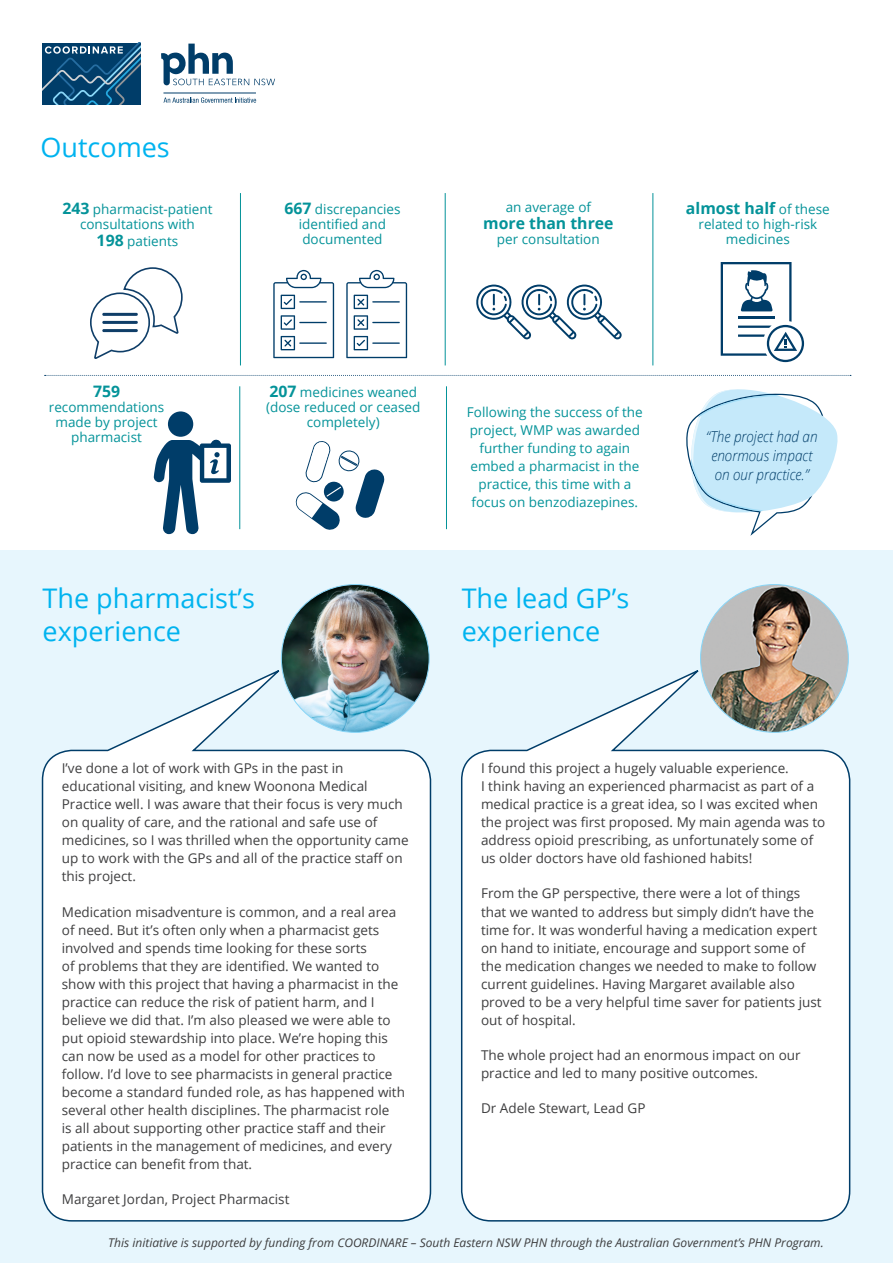
<style>
.page{position:relative;width:893px;height:1263px;background:#fff}
.page>*{position:absolute;margin:0;border:0;box-sizing:border-box;transform-origin:0 0}
.Subheading_new{font:27px/33px "Open Sans";color:#00b3ef}
.Subheading_new-2{font:700 15.75px "Open Sans";color:#049399}
.pull_out_quote{font:italic 300 15px/19px "Open Sans";color:#003d69;text-align:center;scale:.9 1}
.New_Body_copy{font:13.5px/18px "Open Sans";color:#3e3e3f}
.Subheading_new-3{font:13.5px/15px "Open Sans";color:#049399;text-align:center}
.New_Body_copy-2{font:italic 12px "Open Sans";color:#3e3e3f}
.s1{font-weight:700;font-size:15.75px}
.s2{font-weight:400;font-size:13.5px}
</style>
<div class="page">
<div style="left:0;top:550px;width:893px;height:713px;background:#e7f6fd"></div>
<svg style="left:41px;top:667px;width:391px;height:555px;background:#f8fbfc"></svg>
<svg style="left:42px;top:43px;width:99px;height:62px;background:#1c567e"></svg>
<svg style="left:161px;top:44px;width:114px;height:41px"></svg>
<svg style="left:164px;top:97px;width:92px;height:6px"></svg>
<hr style="left:163px;top:93px;width:93px;height:1px;background:#003d69">
<img style="left:281px;top:584px;width:148px;height:148px;border-radius:74px">
<img style="left:701px;top:584px;width:147px;height:148px;border-radius:74px">
<svg style="left:461px;top:665px;width:390px;height:557px;background:#f4f6f7"></svg>
<svg style="left:45px;top:375px;width:806px;height:1px"></svg>
<hr style="left:240px;top:193px;width:1px;height:172px;background:#049399">
<hr style="left:653px;top:193px;width:1px;height:172px;background:#049399">
<hr style="left:446px;top:386px;width:1px;height:143px;background:#049399">
<hr style="left:445px;top:193px;width:1px;height:172px;background:#049399">
<hr style="left:240px;top:386px;width:1px;height:143px;background:#049399">
<svg style="left:686px;top:389px;width:152px;height:147px"></svg>
<svg style="left:721px;top:262px;width:83px;height:100px"></svg>
<svg style="left:273px;top:270px;width:61px;height:88px"></svg>
<svg style="left:346px;top:270px;width:61px;height:88px"></svg>
<svg style="left:90px;top:267px;width:93px;height:92px"></svg>
<svg style="left:476px;top:285px;width:146px;height:55px"></svg>
<svg style="left:295px;top:441px;width:90px;height:89px"></svg>
<div style="left:168px;top:411px;width:25px;height:26px;background:#003d69;border-radius:50%"></div>
<svg style="left:153px;top:439px;width:78px;height:95px"></svg>
<p class="Subheading_new" style="left:40px;top:130px;width:131px">Outcomes</p>
<p class="Subheading_new-3" style="left:62px;top:201px;width:152px"><span class="s1">243</span> pharmacist-patient consultations with</p>
<p class="Subheading_new-3" style="left:97px;top:233px;width:83px"><span class="s1">198</span> patients</p>
<p class="Subheading_new-3" style="left:284px;top:201px;width:118px"><span class="s1">667</span> discrepancies identified and documented</p>
<p class="Subheading_new-3" style="left:506px;top:199px;width:87px">an average of</p>
<p class="Subheading_new-2" style="left:483px;top:213px;width:132px">more than three</p>
<p class="Subheading_new-3" style="left:497px;top:232px;width:104px">per consultation</p>
<p class="Subheading_new-2" style="left:686px;top:197px;width:145px">almost half <span class="s2">of these</span></p>
<p class="Subheading_new-3" style="left:698px;top:216px;width:120px">related to high-risk medicines</p>
<p class="Subheading_new-2" style="left:93px;top:381px;width:29px">759</p>
<p class="Subheading_new-3" style="left:49px;top:400px;width:117px">recommendations made by project pharmacist</p>
<p class="Subheading_new-3" style="left:266px;top:385px;width:156px"><span class="s1">207</span> medicines weaned (dose reduced or ceased completely)</p>
<p class="Subheading_new-3" style="left:467px;top:403px;width:177px;line-height:18px">Following the success of the project, WMP was awarded further funding to again embed a pharmacist in the practice, this time with a focus on benzodiazepines.</p>
<p class="Subheading_new" style="left:43px;top:581px;width:214px">The pharmacist’s experience</p>
<p class="Subheading_new" style="left:462px;top:581px;width:169px">The lead GP’s experience</p>
<p class="pull_out_quote" style="left:706px;top:427px;width:125px">“The project had an enormous impact on our practice.”</p>
<p class="New_Body_copy" style="left:62px;top:759px;width:348px">I’ve done a lot of work with GPs in the past in educational visiting, and knew Woonona Medical Practice well. I was aware that their focus is very much on quality of care, and the rational and safe use of medicines, so I was thrilled when the opportunity came up to work with the GPs and all of the practice staff on this project.</p>
<p class="New_Body_copy" style="left:62px;top:902px;width:345px">Medication misadventure is common, and a real area of need. But it’s often only when a pharmacist gets involved and spends time looking for these sorts<br>of problems that they are identified. We wanted to show with this project that having a pharmacist in the practice can reduce the risk of patient harm, and I believe we did that. I’m also pleased we were able to put opioid stewardship into place. We’re hoping this can now be used as a model for other practices to follow. I’d love to see pharmacists in general practice become a standard funded role, as has happened with several other health disciplines. The pharmacist role<br>is all about supporting other practice staff and their patients in the management of medicines, and every practice can benefit from that.</p>
<p class="New_Body_copy" style="left:62px;top:1189px;width:229px">Margaret Jordan, Project Pharmacist</p>
<p class="New_Body_copy" style="left:481px;top:759px;width:346px">I found this project a hugely valuable experience.<br>I think having an experienced pharmacist as part of a medical practice is a great idea, so I was excited when the project was first proposed. My main agenda was to address opioid prescribing, as unfortunately some of us older doctors have old fashioned habits!</p>
<p class="New_Body_copy" style="left:481px;top:884px;width:342px">From the GP perspective, there were a lot of things that we wanted to address but simply didn’t have the time for. It was wonderful having a medication expert on hand to initiate, encourage and support some of the medication changes we needed to make to follow current guidelines. Having Margaret available also proved to be a very helpful time saver for patients just out of hospital.</p>
<p class="New_Body_copy" style="left:481px;top:1045px;width:321px">The whole project had an enormous impact on our practice and led to many positive outcomes.</p>
<p class="New_Body_copy" style="left:481px;top:1098px;width:166px">Dr Adele Stewart, Lead GP</p>
<p class="New_Body_copy-2" style="left:108px;top:1234px;width:717px">This initiative is supported by funding from COORDINARE – South Eastern NSW PHN through the Australian Government’s PHN Program.</p>
</div>
